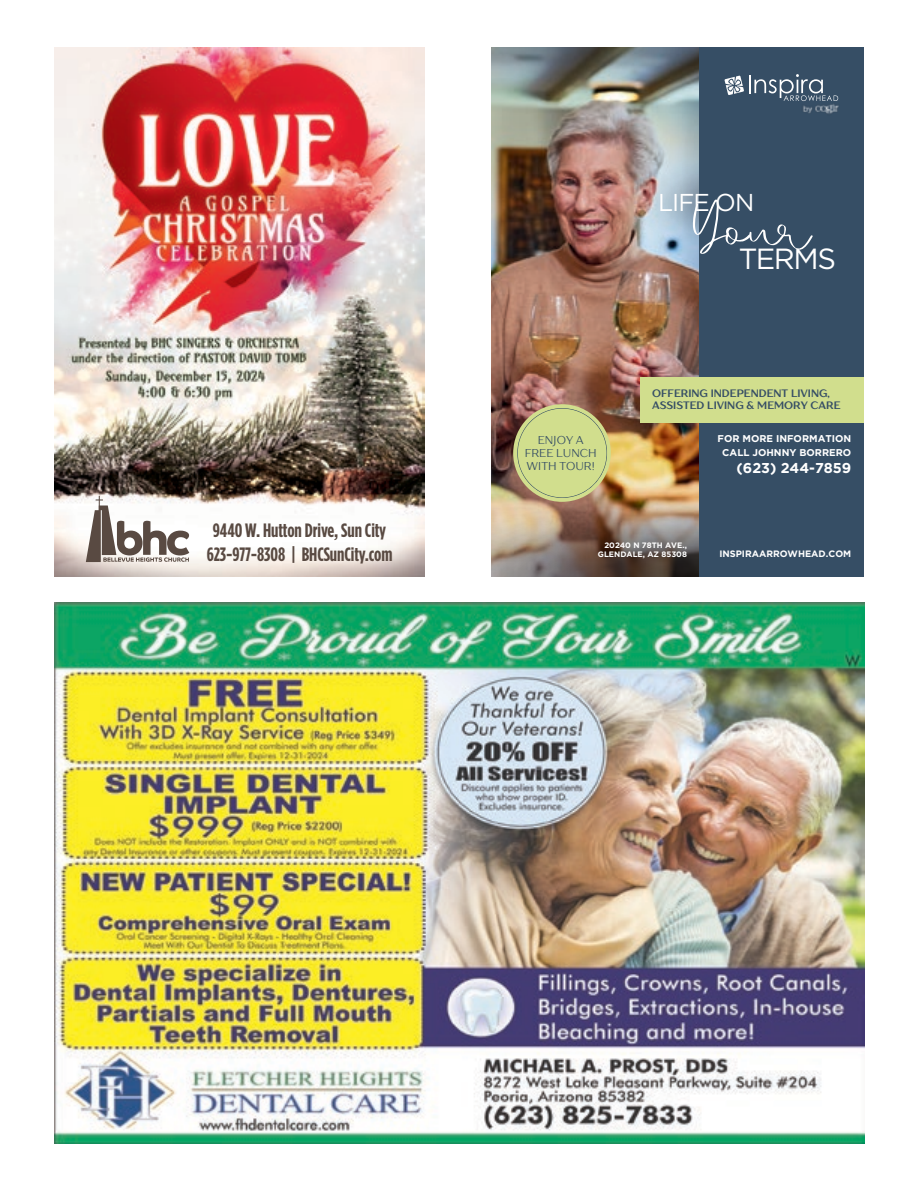
<style>
.page{position:relative;width:918px;height:1188px;background:#fff}
.page>*{position:absolute;margin:0;border:0;box-sizing:border-box;transform-origin:0 0}
.t1{font:71.55px "Marvey Script";color:#fff}
.t2{font:29.1px "Gotham";letter-spacing:-.05em;color:#fff}
.t3{font:24.45px "Gotham";letter-spacing:-.04em;color:#fff}
.t4{font:700 19.35px/23.2px "Gotham Condensed";letter-spacing:-.005em;color:#594a42;text-align:center}
.t5{font:700 14.25px "Gotham";color:#fff}
.t6{font:11.4px/13.2px "TT Drugs";color:#364e65;text-align:center}
.t7{font:700 10.8px/12.3px "TT Drugs";color:#364e65}
.t8{font:700 9.9px/13.2px "Gotham";color:#fff;text-align:center}
.t9{font:700 9.3px "Gotham";color:#fff}
.t10{font:700 7.8px/9.1px "Gotham";color:#fff;text-align:right}
</style>
<div class="page">
<img style="left:54px;top:603px;width:811px;height:540px">
<img style="left:54px;top:48px;width:370px;height:529px">
<svg style="left:86px;top:496px;width:103px;height:66px"></svg>
<img style="left:491px;top:47px;width:208px;height:438px">
<img style="left:491px;top:485px;width:208px;height:92px">
<img style="left:619px;top:150px;width:80px;height:105px">
<div style="left:699px;top:47px;width:165px;height:530px;background:#364e65"></div>
<div style="left:640px;top:377px;width:224px;height:46px;background:#d1de8d"></div>
<div style="left:513px;top:404px;width:98px;height:98px;background:#d1de8d;border-radius:49px"></div>
<img style="left:803px;top:104px;width:36px;height:10px">
<svg style="left:725px;top:74px;width:113px;height:27px"></svg>
<p class="t4" style="left:207px;top:519px;width:187px">9440 W. Hutton Drive, Sun City<br>623-977-8308 | BHCSunCity.com</p>
<p class="t3" style="left:658px;top:187px;width:98px">LIFE ON</p>
<p class="t1" style="left:691px;top:189px;width:121px">Your</p>
<p class="t2" style="left:739px;top:240px;width:99px">TERMS</p>
<p class="t6" style="left:525px;top:433px;width:73px">ENJOY A<br>FREE LUNCH<br>WITH TOUR!</p>
<p class="t7" style="left:652px;top:387px;width:190px">OFFERING INDEPENDENT LIVING,<br>ASSISTED LIVING &amp; MEMORY CARE</p>
<p class="t8" style="left:718px;top:432px;width:135px">FOR MORE INFORMATION<br>CALL JOHNNY BORRERO</p>
<p class="t5" style="left:737px;top:458px;width:116px">(623) 244-7859</p>
<p class="t10" style="left:598px;top:541px;width:91px">20240 N 78TH AVE.,<br>GLENDALE, AZ 85308</p>
<p class="t9" style="left:719px;top:548px;width:133px">INSPIRAARROWHEAD.COM</p>
</div>
